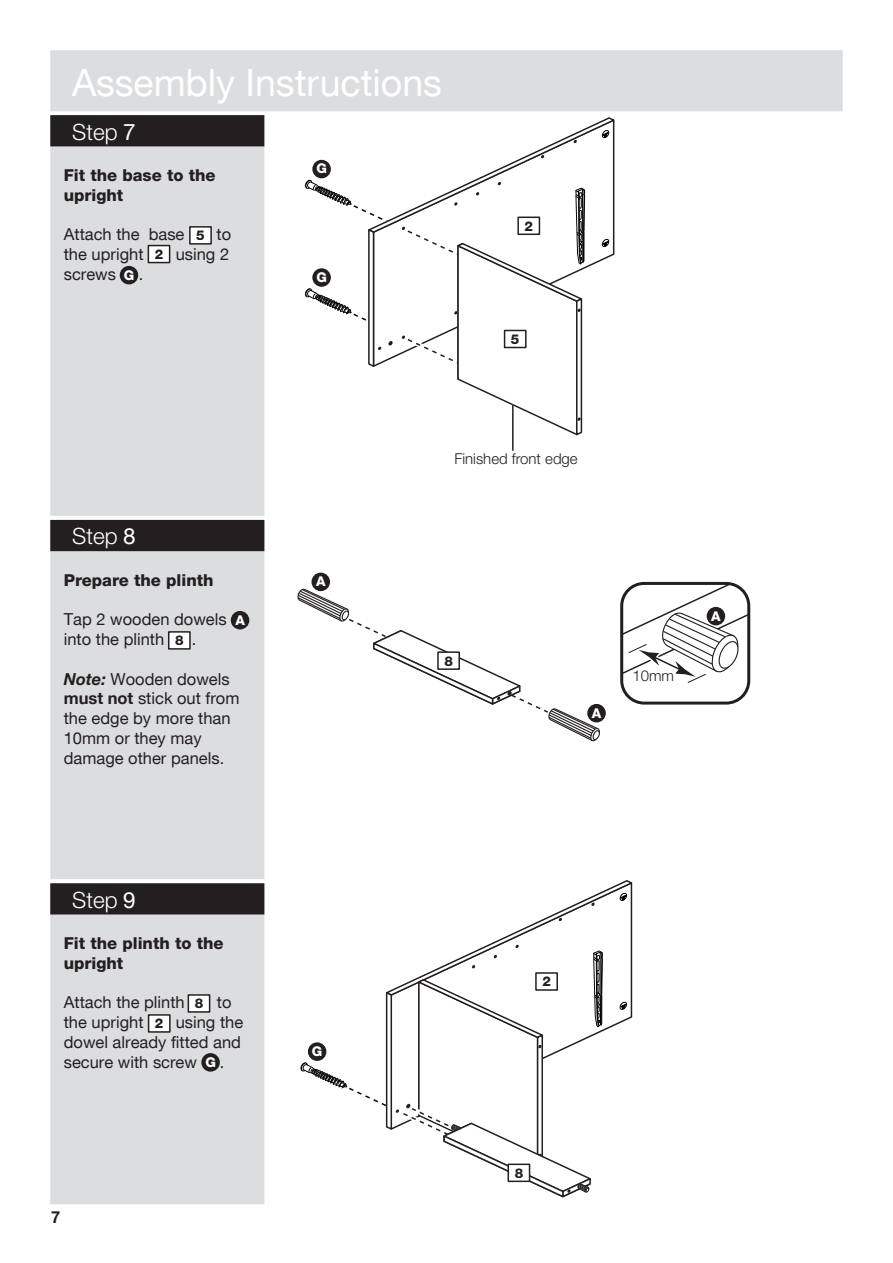
<style>
.page{position:relative;width:893px;height:1263px;background:#fff}
.page>*{position:absolute;margin:0;border:0;box-sizing:border-box;transform-origin:0 0}
.t1{font:37.5px "Helvetica Neue CE";color:#fff}
.t2{font:300 22.5px "Helvetica Neue CE";color:#fff}
.t3{font:16.5px/19.8px "Helvetica Neue CE";color:#231f20}
.t4{font:800 16.5px/19.8px "Helvetica Neue CE";color:#231f20}
.t5{font:700 16.5px "Helvetica Neue CE";color:#231f20}
.t6{font:300 15px "Helvetica Neue CE";color:#231f20}
.t7{font:800 13.5px "Helvetica Neue CE";color:#231f20}
.t8{font:800 13.5px "Helvetica Neue CE";color:#fff}
.s1{font-weight:400}
.s2{font-weight:700;font-style:italic}
.s3{font-weight:700}
</style>
<div class="page">
<div style="left:51px;top:51px;width:791px;height:60px;background:#dcdddf"></div>
<div style="left:50px;top:50px;width:793px;height:61px;border:2px solid #dcdddf"></div>
<div style="left:51px;top:146px;width:213px;height:1057px;background:#dcdddf"></div>
<div style="left:50px;top:145px;width:214px;height:1059px;border:2px solid #dcdddf"></div>
<div style="left:51px;top:116px;width:213px;height:30px;background:#231f20"></div>
<div style="left:50px;top:115px;width:214px;height:31px;border:2px solid #231f20"></div>
<div style="left:312px;top:573px;width:17px;height:17px;background:#231f20;border-radius:50%"></div>
<div style="left:311px;top:573px;width:19px;height:18px;border:2px solid #231f20;border-radius:50%"></div>
<div style="left:588px;top:705px;width:17px;height:17px;background:#231f20;border-radius:50%"></div>
<div style="left:587px;top:704px;width:19px;height:18px;border:2px solid #231f20;border-radius:50%"></div>
<svg style="left:50px;top:516px;width:215px;height:5px"></svg>
<svg style="left:297px;top:588px;width:304px;height:154px"></svg>
<div style="left:438px;top:652px;width:21px;height:17px;background:#fff"></div>
<div style="left:437px;top:651px;width:23px;height:19px;border:2px solid #231f20"></div>
<svg style="left:300px;top:880px;width:333px;height:318px"></svg>
<div style="left:508px;top:1164px;width:22px;height:17px;background:#fff"></div>
<div style="left:507px;top:1163px;width:23px;height:19px;border:2px solid #231f20"></div>
<div style="left:536px;top:973px;width:21px;height:17px;background:#fff"></div>
<div style="left:535px;top:972px;width:23px;height:19px;border:2px solid #231f20"></div>
<svg style="left:50px;top:879px;width:215px;height:5px"></svg>
<svg style="left:305px;top:117px;width:310px;height:319px"></svg>
<div style="left:188px;top:995px;width:22px;height:17px;background:#fff"></div>
<div style="left:188px;top:994px;width:22px;height:19px;border:2px solid #231f20"></div>
<div style="left:149px;top:1015px;width:21px;height:17px;background:#fff"></div>
<div style="left:148px;top:1014px;width:23px;height:19px;border:2px solid #231f20"></div>
<div style="left:202px;top:1054px;width:17px;height:17px;background:#231f20;border-radius:50%"></div>
<div style="left:201px;top:1053px;width:19px;height:19px;border:2px solid #231f20;border-radius:50%"></div>
<div style="left:148px;top:246px;width:22px;height:17px;background:#fff"></div>
<div style="left:148px;top:245px;width:22px;height:18px;border:2px solid #231f20"></div>
<div style="left:190px;top:227px;width:21px;height:17px;background:#fff"></div>
<div style="left:189px;top:226px;width:23px;height:19px;border:2px solid #231f20"></div>
<div style="left:505px;top:330px;width:21px;height:17px;background:#fff"></div>
<div style="left:504px;top:330px;width:23px;height:18px;border:2px solid #231f20"></div>
<div style="left:120px;top:267px;width:17px;height:17px;background:#231f20;border-radius:50%"></div>
<div style="left:120px;top:266px;width:18px;height:18px;border:2px solid #231f20;border-radius:50%"></div>
<hr style="left:512px;top:405px;width:2px;height:46px;background:#231f20">
<div style="left:518px;top:217px;width:21px;height:17px;background:#fff"></div>
<div style="left:517px;top:217px;width:23px;height:18px;border:2px solid #231f20"></div>
<div style="left:232px;top:612px;width:17px;height:17px;background:#231f20;border-radius:50%"></div>
<div style="left:231px;top:611px;width:18px;height:18px;border:2px solid #231f20;border-radius:50%"></div>
<div style="left:169px;top:632px;width:21px;height:17px;background:#fff"></div>
<div style="left:168px;top:631px;width:23px;height:19px;border:2px solid #231f20"></div>
<div style="left:51px;top:521px;width:213px;height:29px;background:#231f20"></div>
<div style="left:50px;top:520px;width:214px;height:31px;border:2px solid #231f20"></div>
<div style="left:51px;top:884px;width:213px;height:30px;background:#231f20"></div>
<div style="left:50px;top:883px;width:214px;height:31px;border:2px solid #231f20"></div>
<svg style="left:624px;top:582px;width:127px;height:101px"></svg>
<div style="left:707px;top:608px;width:17px;height:17px;background:#231f20;border-radius:50%"></div>
<div style="left:707px;top:607px;width:18px;height:18px;border:2px solid #231f20;border-radius:50%"></div>
<div style="left:620px;top:582px;width:130px;height:122px;border:3px solid #231f20;border-radius:22px"></div>
<p class="t1" style="left:72px;top:60px;width:371px">Assembly Instructions</p>
<p class="t2" style="left:72px;top:118px;width:65px">Step <span class="s1">7</span></p>
<p class="t4" style="left:64px;top:165px;width:153px">Fit the base to the upright</p>
<p class="t3" style="left:64px;top:225px;width:122px">Attach the base</p>
<p class="t3" style="left:217px;top:225px;width:16px">to</p>
<p class="t3" style="left:64px;top:244px;width:81px">the upright</p>
<p class="t3" style="left:176px;top:244px;width:55px">using 2</p>
<p class="t3" style="left:64px;top:264px;width:54px">screws</p>
<p class="t3" style="left:139px;top:264px;width:6px">.</p>
<p class="t7" style="left:196px;top:227px;width:10px">5</p>
<p class="t7" style="left:155px;top:246px;width:10px">2</p>
<p class="t8" style="left:124px;top:266px;width:12px">G</p>
<p class="t8" style="left:316px;top:160px;width:12px">G</p>
<p class="t8" style="left:316px;top:269px;width:12px">G</p>
<p class="t7" style="left:525px;top:218px;width:10px">2</p>
<p class="t7" style="left:511px;top:331px;width:10px">5</p>
<p class="t2" style="left:72px;top:523px;width:65px">Step <span class="s1">8</span></p>
<p class="t4" style="left:64px;top:570px;width:151px">Prepare the plinth</p>
<p class="t3" style="left:64px;top:610px;width:164px">Tap 2 wooden dowels into the plinth</p>
<p class="t8" style="left:235px;top:611px;width:11px">A</p>
<p class="t7" style="left:175px;top:632px;width:10px">8</p>
<p class="t3" style="left:192px;top:629px;width:6px">.</p>
<p class="t3" style="left:64px;top:669px;width:177px"><span class="s2">Note:</span> Wooden dowels <span class="s3">must not</span> stick out from the edge by more than<br>10mm or they may damage other panels.</p>
<p class="t8" style="left:316px;top:573px;width:11px">A</p>
<p class="t6" style="left:454px;top:449px;width:125px">Finished front edge</p>
<p class="t7" style="left:444px;top:652px;width:10px">8</p>
<p class="t8" style="left:592px;top:704px;width:11px">A</p>
<p class="t6" style="left:632px;top:666px;width:43px">10mm</p>
<p class="t8" style="left:711px;top:607px;width:11px">A</p>
<p class="t2" style="left:72px;top:886px;width:65px">Step <span class="s1">9</span></p>
<p class="t4" style="left:64px;top:933px;width:161px">Fit the plinth to the upright</p>
<p class="t3" style="left:64px;top:993px;width:123px">Attach the plinth</p>
<p class="t3" style="left:217px;top:993px;width:16px">to</p>
<p class="t3" style="left:64px;top:1012px;width:81px">the upright</p>
<p class="t7" style="left:195px;top:995px;width:10px">8</p>
<p class="t3" style="left:64px;top:1012px;width:181px;text-indent:112px">using the dowel already fitted and secure with screw</p>
<p class="t3" style="left:220px;top:1052px;width:6px">.</p>
<p class="t7" style="left:155px;top:1015px;width:10px">2</p>
<p class="t8" style="left:205px;top:1054px;width:12px">G</p>
<p class="t5" style="left:51px;top:1207px;width:11px">7</p>
<p class="t8" style="left:312px;top:1043px;width:12px">G</p>
<p class="t7" style="left:542px;top:973px;width:10px">2</p>
<p class="t7" style="left:515px;top:1164px;width:10px">8</p>
</div>
